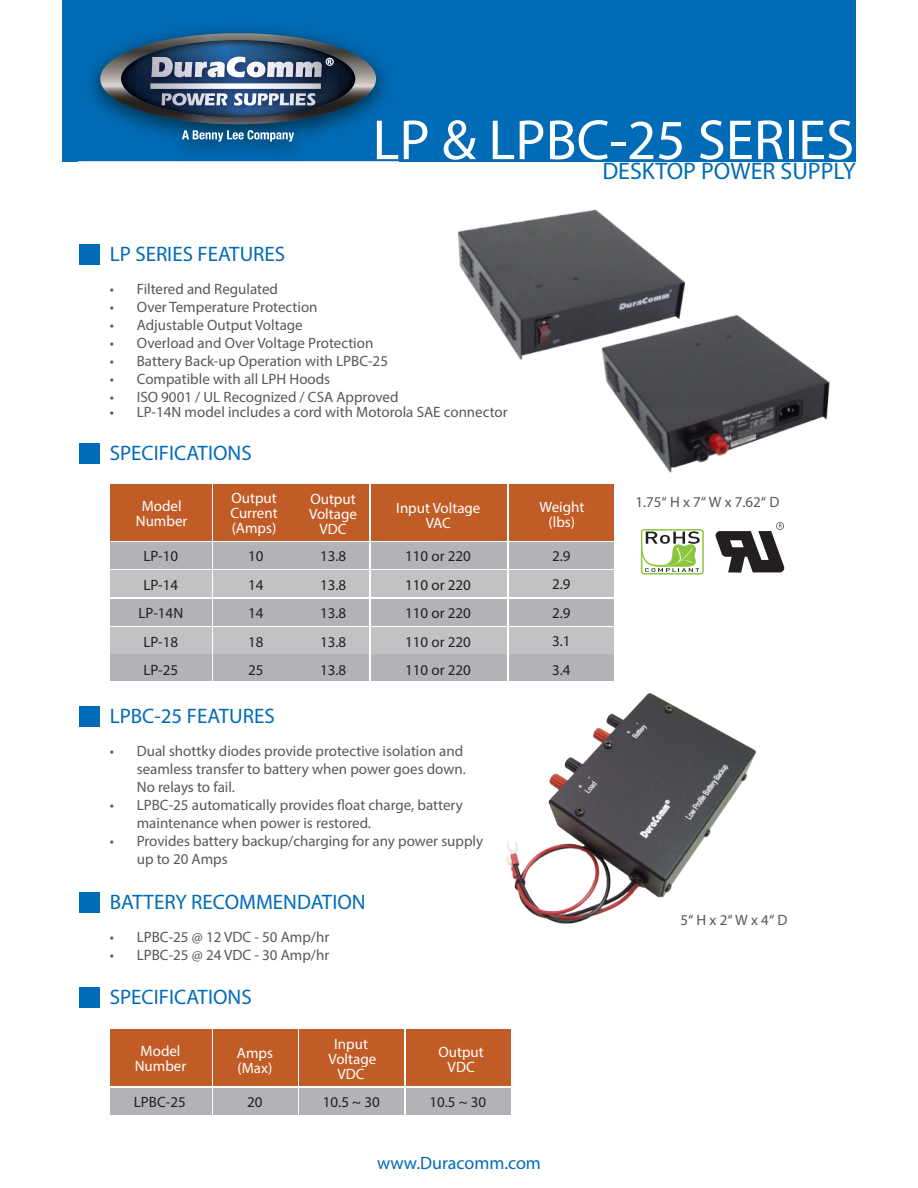
<style>
.page{position:relative;width:918px;height:1188px;background:#fff}
.page>*{position:absolute;margin:0;border:0;box-sizing:border-box;transform-origin:0 0}
.t1{font:57px "Myriad Pro";color:#fff}
.t2{font:24px "Myriad Pro";color:#006bb6}
.t3{font:21px "Myriad Pro";color:#006bb6}
.Footer_URL{font:18px "Myriad Pro";color:#006bb6}
.Weight___Dimention{font:15px/18px "Myriad Pro";color:#57585a}
.Price{font:15px "Myriad Pro";color:#231f20}
.Table_Title{font:15px/15px "Myriad Pro";color:#fff;text-align:center}
</style>
<div class="page">
<div style="left:79px;top:244px;width:21px;height:21px;background:#006bb6"></div>
<div style="left:79px;top:706px;width:21px;height:20px;background:#006bb6"></div>
<div style="left:79px;top:892px;width:21px;height:20px;background:#006bb6"></div>
<div style="left:79px;top:443px;width:21px;height:21px;background:#006bb6"></div>
<div style="left:79px;top:987px;width:21px;height:21px;background:#006bb6"></div>
<div style="left:62px;top:0;width:794px;height:161px;background:#006bb6"></div>
<img style="left:78px;top:28px;width:321px;height:134px">
<svg style="left:239px;top:34px;width:34px;height:6px"></svg>
<img style="left:239px;top:40px;width:58px;height:5px">
<img style="left:121px;top:97px;width:17px;height:2px">
<img style="left:121px;top:77px;width:17px;height:20px">
<img style="left:100px;top:48px;width:38px;height:29px">
<img style="left:121px;top:60px;width:14px;height:26px">
<img style="left:217px;top:124px;width:43px;height:1px">
<img style="left:194px;top:122px;width:88px;height:2px">
<img style="left:145px;top:33px;width:94px;height:12px">
<img style="left:337px;top:47px;width:39px;height:63px">
<img style="left:346px;top:64px;width:9px;height:14px">
<img style="left:313px;top:45px;width:24px;height:54px">
<img style="left:138px;top:45px;width:175px;height:54px">
<svg style="left:138px;top:45px;width:7px;height:3px"></svg>
<img style="left:138px;top:99px;width:199px;height:23px">
<img style="left:143px;top:106px;width:44px;height:8px">
<img style="left:138px;top:99px;width:12px;height:7px">
<img style="left:321px;top:100px;width:16px;height:6px">
<svg style="left:333px;top:97px;width:9px;height:4px"></svg>
<svg style="left:151px;top:57px;width:202px;height:20px;background:#7f8b9f"></svg>
<svg style="left:150px;top:83px;width:171px;height:23px;background:#808ca3"></svg>
<svg style="left:182px;top:130px;width:112px;height:12px"></svg>
<div style="left:110px;top:543px;width:101px;height:26px;background:#b2b3b7"></div>
<div style="left:110px;top:599px;width:101px;height:26px;background:#b2b3b7"></div>
<div style="left:110px;top:571px;width:101px;height:26px;background:#c1c2c4"></div>
<div style="left:110px;top:627px;width:101px;height:26px;background:#c1c2c4"></div>
<div style="left:110px;top:655px;width:101px;height:26px;background:#b2b3b7"></div>
<div style="left:213px;top:543px;width:84px;height:26px;background:#b2b3b7"></div>
<div style="left:213px;top:599px;width:84px;height:26px;background:#b2b3b7"></div>
<div style="left:213px;top:571px;width:84px;height:26px;background:#c1c2c4"></div>
<div style="left:213px;top:627px;width:84px;height:26px;background:#c1c2c4"></div>
<div style="left:213px;top:655px;width:84px;height:26px;background:#b2b3b7"></div>
<div style="left:299px;top:543px;width:70px;height:26px;background:#b2b3b7"></div>
<div style="left:299px;top:599px;width:70px;height:26px;background:#b2b3b7"></div>
<div style="left:299px;top:571px;width:70px;height:26px;background:#c1c2c4"></div>
<div style="left:299px;top:627px;width:70px;height:26px;background:#c1c2c4"></div>
<div style="left:299px;top:655px;width:70px;height:26px;background:#b2b3b7"></div>
<div style="left:371px;top:543px;width:136px;height:26px;background:#b2b3b7"></div>
<div style="left:371px;top:599px;width:136px;height:26px;background:#b2b3b7"></div>
<div style="left:371px;top:571px;width:136px;height:26px;background:#c1c2c4"></div>
<div style="left:371px;top:627px;width:136px;height:26px;background:#c1c2c4"></div>
<div style="left:371px;top:655px;width:136px;height:26px;background:#b2b3b7"></div>
<div style="left:509px;top:543px;width:105px;height:26px;background:#b2b3b7"></div>
<div style="left:509px;top:599px;width:105px;height:26px;background:#b2b3b7"></div>
<div style="left:110px;top:484px;width:101px;height:56px;background:#c25c26"></div>
<div style="left:213px;top:484px;width:84px;height:56px;background:#c25c26"></div>
<div style="left:371px;top:484px;width:136px;height:56px;background:#c25c26"></div>
<div style="left:299px;top:484px;width:70px;height:56px;background:#c25c26"></div>
<div style="left:509px;top:484px;width:105px;height:56px;background:#c25c26"></div>
<div style="left:509px;top:571px;width:105px;height:26px;background:#c1c2c4"></div>
<div style="left:509px;top:627px;width:105px;height:26px;background:#c1c2c4"></div>
<div style="left:509px;top:655px;width:105px;height:26px;background:#b2b3b7"></div>
<div style="left:110px;top:1088px;width:101px;height:27px;background:#b2b3b7"></div>
<div style="left:213px;top:1088px;width:84px;height:27px;background:#b2b3b7"></div>
<div style="left:406px;top:1088px;width:105px;height:27px;background:#b2b3b7"></div>
<div style="left:299px;top:1088px;width:105px;height:27px;background:#b2b3b7"></div>
<div style="left:110px;top:1030px;width:101px;height:56px;background:#c25c26"></div>
<div style="left:213px;top:1030px;width:84px;height:56px;background:#c25c26"></div>
<div style="left:406px;top:1030px;width:105px;height:56px;background:#c25c26"></div>
<div style="left:299px;top:1030px;width:105px;height:56px;background:#c25c26"></div>
<img style="left:458px;top:209px;width:227px;height:151px">
<img style="left:591px;top:306px;width:239px;height:167px">
<div style="left:641px;top:529px;width:63px;height:46px;border:2px solid #8bc63e;border-radius:3px"></div>
<svg style="left:641px;top:531px;width:59px;height:41px"></svg>
<svg style="left:716px;top:522px;width:68px;height:51px"></svg>
<img style="left:506px;top:692px;width:251px;height:232px">
<p class="t3" style="left:110px;top:241px;width:177px">LP SERIES FEATURES</p>
<p class="t1" style="left:373px;top:105px;width:483px">LP &amp; LPBC-25 SERIES</p>
<p class="t2" style="left:602px;top:157px;width:255px">DESKTOP POWER SUPPLY</p>
<p class="Weight___Dimention" style="left:110px;top:280px;width:170px">• Filtered and Regulated</p>
<p class="Weight___Dimention" style="left:110px;top:298px;width:209px">• Over Temperature Protection</p>
<p class="Weight___Dimention" style="left:110px;top:316px;width:195px">• Adjustable Output Voltage</p>
<p class="Weight___Dimention" style="left:110px;top:334px;width:265px">• Overload and Over Voltage Protection</p>
<p class="Weight___Dimention" style="left:110px;top:352px;width:280px">• Battery Back-up Operation with LPBC-25</p>
<p class="Weight___Dimention" style="left:110px;top:370px;width:222px">• Compatible with all LPH Hoods</p>
<p class="Weight___Dimention" style="left:110px;top:388px;width:290px">• ISO 9001 / UL Recognized / CSA Approved</p>
<p class="Weight___Dimention" style="left:110px;top:403px;width:399px">• LP-14N model includes a cord with Motorola SAE connector</p>
<p class="t3" style="left:110px;top:440px;width:143px">SPECIFICATIONS</p>
<p class="Table_Title" style="left:142px;top:498px;width:41px">Model</p>
<p class="Table_Title" style="left:136px;top:513px;width:53px">Number</p>
<p class="Price" style="left:143px;top:547px;width:36px">LP-10</p>
<p class="Price" style="left:143px;top:576px;width:36px">LP-14</p>
<p class="Price" style="left:139px;top:604px;width:46px">LP-14N</p>
<p class="Price" style="left:143px;top:633px;width:36px">LP-18</p>
<p class="Price" style="left:143px;top:661px;width:36px">LP-25</p>
<p class="Table_Title" style="left:231px;top:490px;width:47px">Output</p>
<p class="Table_Title" style="left:230px;top:505px;width:49px">Current</p>
<p class="Table_Title" style="left:232px;top:520px;width:46px">(Amps)</p>
<p class="Price" style="left:248px;top:547px;width:17px">10</p>
<p class="Price" style="left:248px;top:576px;width:17px">14</p>
<p class="Price" style="left:248px;top:604px;width:17px">14</p>
<p class="Price" style="left:248px;top:633px;width:17px">18</p>
<p class="Price" style="left:248px;top:661px;width:17px">25</p>
<p class="t3" style="left:110px;top:703px;width:166px">LPBC-25 FEATURES</p>
<p class="Table_Title" style="left:310px;top:491px;width:47px">Output</p>
<p class="Table_Title" style="left:309px;top:506px;width:49px">Voltage</p>
<p class="Table_Title" style="left:320px;top:521px;width:29px">VDC</p>
<p class="Price" style="left:320px;top:547px;width:28px">13.8</p>
<p class="Price" style="left:320px;top:576px;width:28px">13.8</p>
<p class="Price" style="left:320px;top:604px;width:28px">13.8</p>
<p class="Price" style="left:320px;top:633px;width:28px">13.8</p>
<p class="Price" style="left:320px;top:661px;width:28px">13.8</p>
<p class="Table_Title" style="left:396px;top:500px;width:86px">Input Voltage</p>
<p class="Table_Title" style="left:426px;top:515px;width:27px">VAC</p>
<p class="Price" style="left:405px;top:547px;width:67px">110 or 220</p>
<p class="Price" style="left:405px;top:575px;width:67px">110 or 220</p>
<p class="Price" style="left:405px;top:604px;width:67px">110 or 220</p>
<p class="Price" style="left:405px;top:632px;width:67px">110 or 220</p>
<p class="Price" style="left:405px;top:661px;width:67px">110 or 220</p>
<p class="Weight___Dimention" style="left:137px;top:741px;width:331px;text-indent:-27px">• Dual shottky diodes provide protective isolation and seamless transfer to battery when power goes down.<br>No relays to fail.</p>
<p class="Weight___Dimention" style="left:137px;top:795px;width:328px;text-indent:-27px">• LPBC-25 automatically provides float charge, battery maintenance when power is restored.</p>
<p class="Weight___Dimention" style="left:137px;top:831px;width:348px;text-indent:-27px">• Provides battery backup/charging for any power supply up to 20 Amps</p>
<p class="t3" style="left:110px;top:889px;width:257px">BATTERY RECOMMENDATION</p>
<p class="Weight___Dimention" style="left:110px;top:927px;width:221px">• LPBC-25 @ 12 VDC - 50 Amp/hr</p>
<p class="Weight___Dimention" style="left:110px;top:945px;width:221px">• LPBC-25 @ 24 VDC - 30 Amp/hr</p>
<p class="t3" style="left:110px;top:984px;width:143px">SPECIFICATIONS</p>
<p class="Table_Title" style="left:141px;top:1043px;width:41px">Model</p>
<p class="Table_Title" style="left:135px;top:1058px;width:53px">Number</p>
<p class="Table_Title" style="left:237px;top:1045px;width:38px">Amps</p>
<p class="Table_Title" style="left:238px;top:1060px;width:36px">(Max)</p>
<p class="Table_Title" style="left:334px;top:1036px;width:35px">Input</p>
<p class="Table_Title" style="left:329px;top:1051px;width:49px">Voltage</p>
<p class="Table_Title" style="left:338px;top:1066px;width:29px">VDC</p>
<p class="Table_Title" style="left:438px;top:1044px;width:47px">Output</p>
<p class="Table_Title" style="left:448px;top:1059px;width:29px">VDC</p>
<p class="Price" style="left:134px;top:1092px;width:53px">LPBC-25</p>
<p class="Price" style="left:247px;top:1092px;width:17px">20</p>
<p class="Price" style="left:323px;top:1092px;width:58px">10.5 ~ 30</p>
<p class="Price" style="left:429px;top:1092px;width:58px">10.5 ~ 30</p>
<p class="Table_Title" style="left:539px;top:499px;width:46px">Weight (lbs)</p>
<p class="Price" style="left:552px;top:547px;width:20px">2.9</p>
<p class="Price" style="left:552px;top:575px;width:20px">2.9</p>
<p class="Price" style="left:552px;top:604px;width:20px">2.9</p>
<p class="Price" style="left:552px;top:632px;width:20px">3.1</p>
<p class="Price" style="left:552px;top:661px;width:20px">3.4</p>
<p class="Footer_URL" style="left:377px;top:1152px;width:165px">www.Duracomm.com</p>
<p class="Weight___Dimention" style="left:635px;top:492px;width:146px">1.75“ H x 7“ W x 7.62“ D</p>
<p class="Weight___Dimention" style="left:680px;top:911px;width:109px">5“ H x 2“ W x 4“ D</p>
</div>
